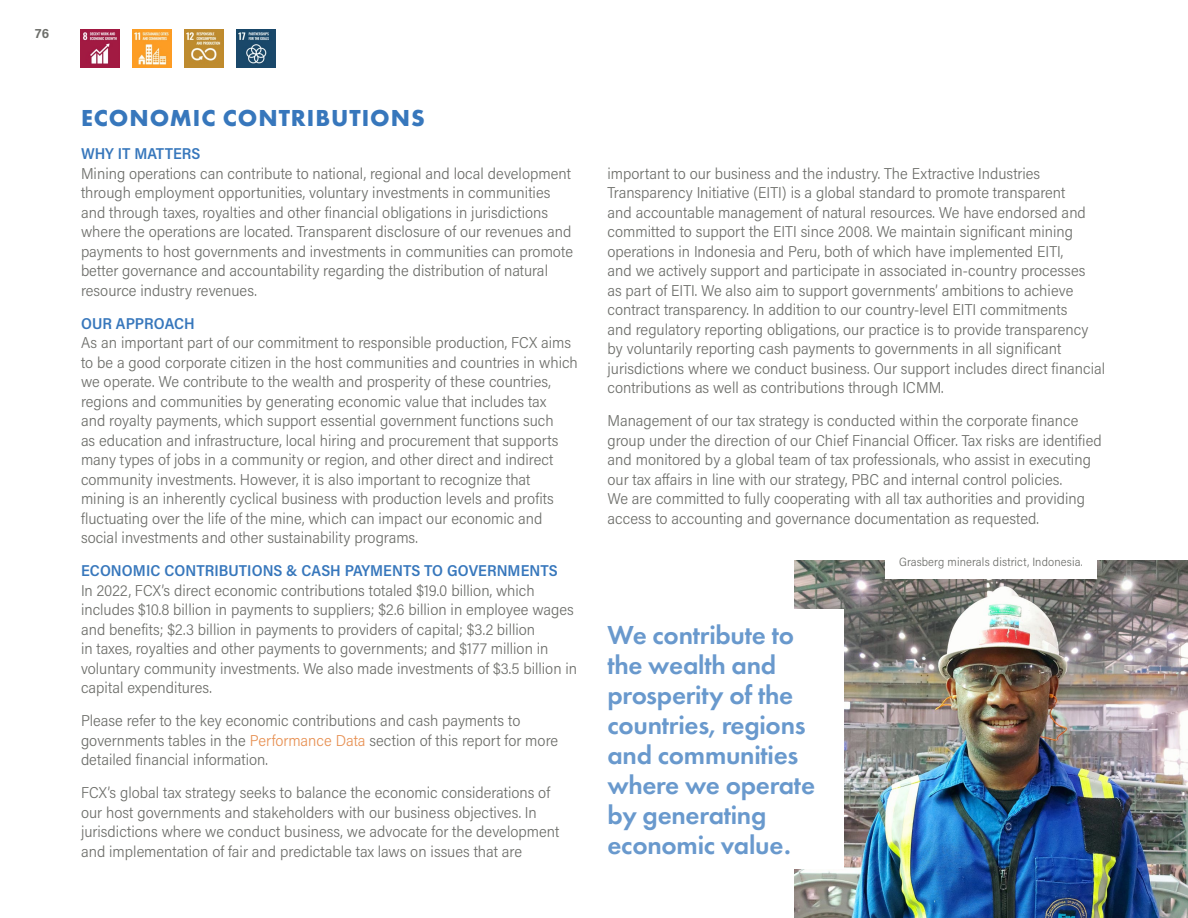
<style>
.page{position:relative;width:1188px;height:918px;background:#fff}
.page>*{position:absolute;margin:0;border:0;box-sizing:border-box;transform-origin:0 0}
.Callout{font:600 27px/30px "Futura PT";letter-spacing:-.01em;color:#6999cd}
.Subhead_1_-_caps_sec{font:700 24px "Futura PT";letter-spacing:.04em;color:#3777bc}
.Body_Text{font:300 15.75px/19.5px "Acumin Pro Semi Cond";color:#6d6e6a}
.Subhead_2_-_caps{font:600 15.75px "Acumin Pro Semi Cond";letter-spacing:.005em;color:#3777bc}
.t1{font:700 13.5px "Acumin Pro Semi Cond";color:#6d6e6a}
.Photo_Caption{font:300 12px "Acumin Pro Semi Cond";letter-spacing:.01em;color:#6d6e6a}
.s1{color:#e79154}
</style>
<div class="page">
<img style="left:795px;top:561px;width:393px;height:357px">
<div style="left:594px;top:610px;width:250px;height:259px;background:#fff"></div>
<img style="left:81px;top:29px;width:38px;height:39px">
<img style="left:133px;top:29px;width:38px;height:39px">
<img style="left:185px;top:29px;width:38px;height:39px">
<img style="left:237px;top:29px;width:38px;height:39px">
<div style="left:886px;top:543px;width:211px;height:36px;background:#fff"></div>
<p class="t1" style="left:35px;top:24px;width:16px">76</p>
<p class="Subhead_1_-_caps_sec" style="left:81px;top:103px;width:345px">ECONOMIC CONTRIBUTIONS</p>
<p class="Subhead_2_-_caps" style="left:81px;top:143px;width:121px">WHY IT MATTERS</p>
<p class="Body_Text" style="left:81px;top:163px;width:494px">Mining operations can contribute to national, regional and local development through employment opportunities, voluntary investments in communities and through taxes, royalties and other financial obligations in jurisdictions where the operations are located. Transparent disclosure of our revenues and payments to host governments and investments in communities can promote better governance and accountability regarding the distribution of natural resource industry revenues.</p>
<p class="Subhead_2_-_caps" style="left:81px;top:312px;width:115px">OUR APPROACH</p>
<p class="Body_Text" style="left:81px;top:332px;width:498px">As an important part of our commitment to responsible production, FCX aims to be a good corporate citizen in the host communities and countries in which we operate. We contribute to the wealth and prosperity of these countries, regions and communities by generating economic value that includes tax<br>and royalty payments, which support essential government functions such<br>as education and infrastructure, local hiring and procurement that supports many types of jobs in a community or region, and other direct and indirect community investments. However, it is also important to recognize that mining is an inherently cyclical business with production levels and profits fluctuating over the life of the mine, which can impact our economic and social investments and other sustainability programs.</p>
<p class="Subhead_2_-_caps" style="left:81px;top:560px;width:478px">ECONOMIC CONTRIBUTIONS &amp; CASH PAYMENTS TO GOVERNMENTS</p>
<p class="Body_Text" style="left:81px;top:580px;width:498px">In 2022, FCX’s direct economic contributions totaled $19.0 billion, which includes $10.8 billion in payments to suppliers; $2.6 billion in employee wages and benefits; $2.3 billion in payments to providers of capital; $3.2 billion<br>in taxes, royalties and other payments to governments; and $177 million in voluntary community investments. We also made investments of $3.5 billion in capital expenditures.</p>
<p class="Body_Text" style="left:81px;top:710px;width:479px">Please refer to the key economic contributions and cash payments to governments tables in the <span class="s1">Performance Data</span> section of this report for more detailed financial information.</p>
<p class="Body_Text" style="left:81px;top:782px;width:480px">FCX’s global tax strategy seeks to balance the economic considerations of our host governments and stakeholders with our business objectives. In jurisdictions where we conduct business, we advocate for the development and implementation of fair and predictable tax laws on issues that are</p>
<p class="Body_Text" style="left:608px;top:163px;width:499px">important to our business and the industry. The Extractive Industries Transparency Initiative (EITI) is a global standard to promote transparent<br>and accountable management of natural resources. We have endorsed and committed to support the EITI since 2008. We maintain significant mining operations in Indonesia and Peru, both of which have implemented EITI,<br>and we actively support and participate in associated in-country processes<br>as part of EITI. We also aim to support governments’ ambitions to achieve contract transparency. In addition to our country-level EITI commitments<br>and regulatory reporting obligations, our practice is to provide transparency by voluntarily reporting cash payments to governments in all significant jurisdictions where we conduct business. Our support includes direct financial contributions as well as contributions through ICMM.</p>
<p class="Body_Text" style="left:608px;top:410px;width:496px">Management of our tax strategy is conducted within the corporate finance group under the direction of our Chief Financial Officer. Tax risks are identified and monitored by a global team of tax professionals, who assist in executing our tax affairs in line with our strategy, PBC and internal control policies.<br>We are committed to fully cooperating with all tax authorities and providing access to accounting and governance documentation as requested.</p>
<p class="Callout" style="left:608px;top:619px;width:209px">We contribute to the wealth and prosperity of the countries, regions and communities where we operate by generating economic value.</p>
<p class="Photo_Caption" style="left:899px;top:553px;width:185px">Grasberg minerals district, Indonesia.</p>
</div>
